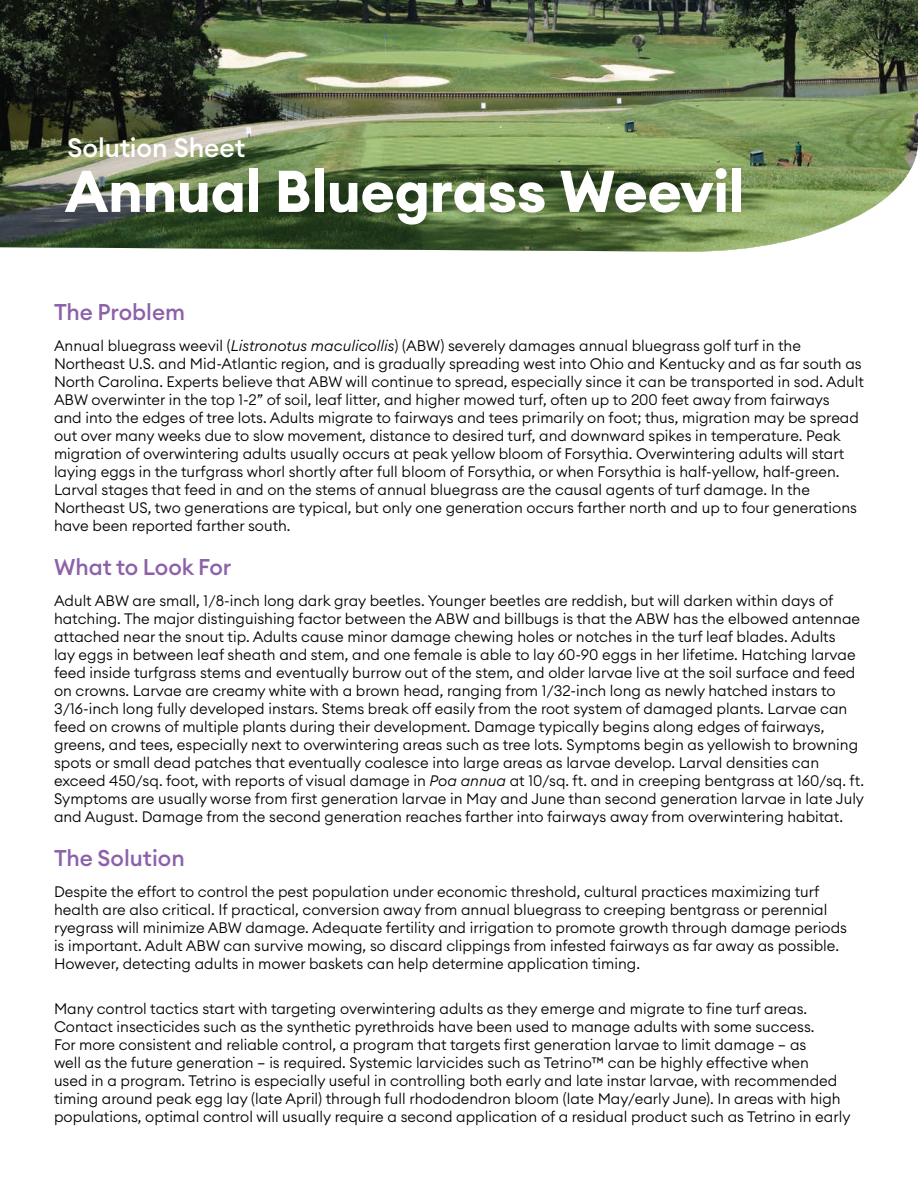
<style>
.page{position:relative;width:918px;height:1188px;background:#fff}
.page>*{position:absolute;margin:0;border:0;box-sizing:border-box;transform-origin:0 0}
.t1{font:700 57.9px/49.7px "Euclid Circular A";letter-spacing:-.01em;color:#fff}
.t2{font:500 26.25px "Euclid Circular A";letter-spacing:-.005em;color:#fff}
.t3{font:500 22.5px "Euclid Circular A";color:#8c61a9}
.Subhead{font:300 15px/18px "Euclid Circular A";color:#010203}
.s1{font-style:italic}
</style>
<div class="page">
<img style="left:0;top:0;width:918px;height:252px">
<p class="t1" style="left:65px;top:125px;width:402px">Bermudagrass<br>Mites</p>
<p class="t2" style="left:68px;top:131px;width:179px">Solution Sheet</p>
<p class="t1" style="left:65px;top:167px;width:681px">Annual Bluegrass Weevil</p>
<h3 class="t3" style="left:54px;top:297px;width:133px">The Problem</h3>
<p class="Subhead" style="left:54px;top:337px;width:811px">Annual bluegrass weevil (<span class="s1">Listronotus maculicollis</span>) (ABW) severely damages annual bluegrass golf turf in the Northeast U.S. and Mid-Atlantic region, and is gradually spreading west into Ohio and Kentucky and as far south as North Carolina. Experts believe that ABW will continue to spread, especially since it can be transported in sod. Adult ABW overwinter in the top 1-2” of soil, leaf litter, and higher mowed turf, often up to 200 feet away from fairways<br>and into the edges of tree lots. Adults migrate to fairways and tees primarily on foot; thus, migration may be spread out over many weeks due to slow movement, distance to desired turf, and downward spikes in temperature. Peak migration of overwintering adults usually occurs at peak yellow bloom of Forsythia. Overwintering adults will start laying eggs in the turfgrass whorl shortly after full bloom of Forsythia, or when Forsythia is half-yellow, half-green.<br>Larval stages that feed in and on the stems of annual bluegrass are the causal agents of turf damage. In the Northeast US, two generations are typical, but only one generation occurs farther north and up to four generations have been reported farther south.</p>
<h3 class="t3" style="left:54px;top:552px;width:179px">What to Look For</h3>
<p class="Subhead" style="left:54px;top:592px;width:812px">Adult ABW are small, 1/8-inch long dark gray beetles. Younger beetles are reddish, but will darken within days of hatching. The major distinguishing factor between the ABW and billbugs is that the ABW has the elbowed antennae attached near the snout tip. Adults cause minor damage chewing holes or notches in the turf leaf blades. Adults<br>lay eggs in between leaf sheath and stem, and one female is able to lay 60-90 eggs in her lifetime. Hatching larvae feed inside turfgrass stems and eventually burrow out of the stem, and older larvae live at the soil surface and feed on crowns. Larvae are creamy white with a brown head, ranging from 1/32-inch long as newly hatched instars to 3/16-inch long fully developed instars. Stems break off easily from the root system of damaged plants. Larvae can feed on crowns of multiple plants during their development. Damage typically begins along edges of fairways, greens, and tees, especially next to overwintering areas such as tree lots. Symptoms begin as yellowish to browning spots or small dead patches that eventually coalesce into large areas as larvae develop. Larval densities can exceed 450/sq. foot, with reports of visual damage in <span class="s1">Poa annua</span> at 10/sq. ft. and in creeping bentgrass at 160/sq. ft.<br>Symptoms are usually worse from first generation larvae in May and June than second generation larvae in late July and August. Damage from the second generation reaches farther into fairways away from overwintering habitat.</p>
<h3 class="t3" style="left:54px;top:843px;width:132px">The Solution</h3>
<p class="Subhead" style="left:54px;top:883px;width:795px">Despite the effort to control the pest population under economic threshold, cultural practices maximizing turf health are also critical. If practical, conversion away from annual bluegrass to creeping bentgrass or perennial ryegrass will minimize ABW damage. Adequate fertility and irrigation to promote growth through damage periods is important. Adult ABW can survive mowing, so discard clippings from infested fairways as far away as possible.<br>However, detecting adults in mower baskets can help determine application timing.</p>
<p class="Subhead" style="left:54px;top:1000px;width:798px">Many control tactics start with targeting overwintering adults as they emerge and migrate to fine turf areas.<br>Contact insecticides such as the synthetic pyrethroids have been used to manage adults with some success.<br>For more consistent and reliable control, a program that targets first generation larvae to limit damage — as<br>well as the future generation — is required. Systemic larvicides such as Tetrino™ can be highly effective when<br>used in a program. Tetrino is especially useful in controlling both early and late instar larvae, with recommended timing around peak egg lay (late April) through full rhododendron bloom (late May/early June). In areas with high populations, optimal control will usually require a second application of a residual product such as Tetrino in early</p>
</div>
